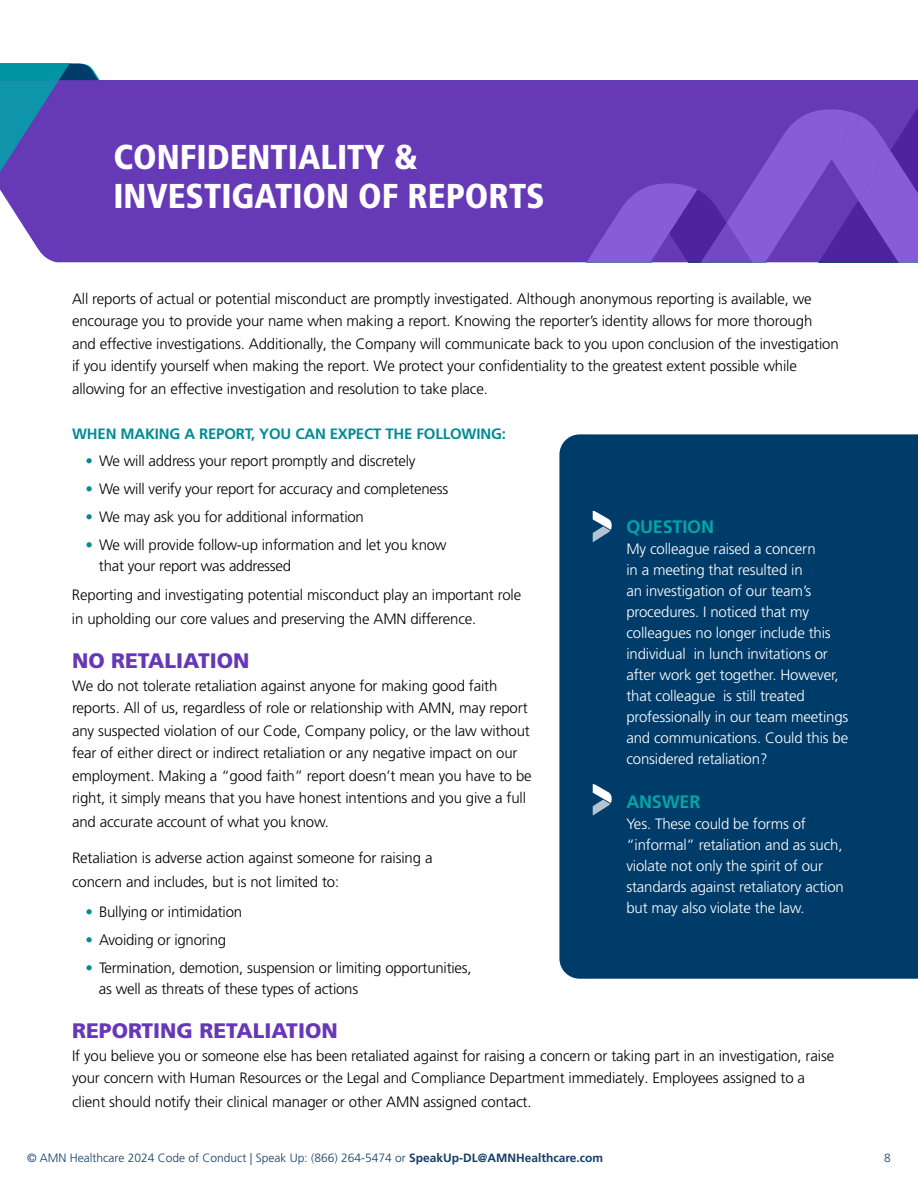
<style>
.page{position:relative;width:918px;height:1188px;background:#fff}
.page>*{position:absolute;margin:0;border:0;box-sizing:border-box;transform-origin:0 0}
.t1{font:900 condensed 34.5px/39px "Frutiger LT Pro";color:#fff}
.t2{font:900 21px "Frutiger LT Pro";color:#6638b8}
.t3{font:700 18px "Frutiger LT Pro";letter-spacing:-.01em;color:#00a6aa}
.t4{font:300 15px/22.5px "Frutiger LT Pro";letter-spacing:-.01em;color:#000}
.t5{font:300 15px/21px "Frutiger LT Pro";letter-spacing:-.01em;color:#fff}
.t6{font:700 15px "Frutiger LT Pro";letter-spacing:-.01em;color:#018b94}
.t7{font:300 12px "Frutiger LT Pro";color:#153e68}
.s1{font-weight:700;color:#018b94}
.s2{font-weight:700}
</style>
<div class="page">
<div style="left:559px;top:434px;width:359px;height:545px;background:#003c69"></div>
<div style="left:0;top:80px;width:918px;height:182px;background:#6639b7"></div>
<svg style="left:586px;top:105px;width:332px;height:157px;background:#7043c1"></svg>
<svg style="left:0;top:64px;width:134px;height:117px;background:#5357b4"></svg>
<svg style="left:593px;top:511px;width:19px;height:31px"></svg>
<svg style="left:593px;top:784px;width:19px;height:32px"></svg>
<h1 class="t1" style="left:113px;top:138px;width:433px">CONFIDENTIALITY &amp;<br>INVESTIGATION OF REPORTS</h1>
<p class="t4" style="left:72px;top:288px;width:768px">All reports of actual or potential misconduct are promptly investigated. Although anonymous reporting is available, we encourage you to provide your name when making a report. Knowing the reporter’s identity allows for more thorough and effective investigations. Additionally, the Company will communicate back to you upon conclusion of the investigation if you identify yourself when making the report. We protect your confidentiality to the greatest extent possible while allowing for an effective investigation and resolution to take place.</p>
<p class="t6" style="left:72px;top:425px;width:435px">WHEN MAKING A REPORT, YOU CAN EXPECT THE FOLLOWING:</p>
<p class="t4" style="left:86px;top:450px;width:332px"><span class="s1">•</span> We will address your report promptly and discretely</p>
<p class="t4" style="left:86px;top:478px;width:364px"><span class="s1">•</span> We will verify your report for accuracy and completeness</p>
<p class="t4" style="left:86px;top:506px;width:280px"><span class="s1">•</span> We may ask you for additional information</p>
<p class="t4" style="left:99px;top:534px;width:349px;line-height:21px;text-indent:-13px"><span class="s1">•</span> We will provide follow-up information and let you know that your report was addressed</p>
<p class="t4" style="left:72px;top:583px;width:451px;line-height:24px">Reporting and investigating potential misconduct play an important role in upholding our core values and preserving the AMN difference.</p>
<h2 class="t2" style="left:72px;top:648px;width:179px">NO RETALIATION</h2>
<p class="t4" style="left:72px;top:674px;width:461px">We do not tolerate retaliation against anyone for making good faith reports. All of us, regardless of role or relationship with AMN, may report any suspected violation of our Code, Company policy, or the law without fear of either direct or indirect retaliation or any negative impact on our employment. Making a “good faith” report doesn’t mean you have to be right, it simply means that you have honest intentions and you give a full</p>
<p class="t4" style="left:72px;top:811px;width:259px">and accurate account of what you know.</p>
<p class="t4" style="left:72px;top:846px;width:362px;line-height:24px">Retaliation is adverse action against someone for raising a concern and includes, but is not limited to:</p>
<p class="t4" style="left:86px;top:901px;width:158px"><span class="s1">•</span> Bullying or intimidation</p>
<p class="t4" style="left:86px;top:929px;width:142px"><span class="s1">•</span> Avoiding or ignoring</p>
<p class="t4" style="left:99px;top:957px;width:374px;line-height:21px;text-indent:-13px"><span class="s1">•</span> Termination, demotion, suspension or limiting opportunities, as well as threats of these types of actions</p>
<h2 class="t2" style="left:72px;top:1018px;width:267px">REPORTING RETALIATION</h2>
<p class="t4" style="left:72px;top:1044px;width:764px">If you believe you or someone else has been retaliated against for raising a concern or taking part in an investigation, raise your concern with Human Resources or the Legal and Compliance Department immediately. Employees assigned to a</p>
<p class="t4" style="left:72px;top:1091px;width:461px">client should notify their clinical manager or other AMN assigned contact.</p>
<p class="t3" style="left:626px;top:516px;width:89px">QUESTION</p>
<p class="t5" style="left:626px;top:538px;width:224px">My colleague raised a concern<br>in a meeting that resulted in<br>an investigation of our team’s procedures. I noticed that my colleagues no longer include this individual in lunch invitations or after work get together. However, that colleague is still treated professionally in our team meetings and communications. Could this be considered retaliation?</p>
<p class="t3" style="left:626px;top:791px;width:76px">ANSWER</p>
<p class="t5" style="left:626px;top:813px;width:219px">Yes. These could be forms of “informal” retaliation and as such, violate not only the spirit of our standards against retaliatory action but may also violate the law.</p>
<p class="t7" style="left:27px;top:1151px;width:578px">© AMN Healthcare 2024 Code of Conduct | Speak Up: (866) 264-5474 or <span class="s2">SpeakUp-DL@AMNHealthcare.com</span></p>
<p class="t7" style="left:884px;top:1151px;width:8px">8</p>
</div>
